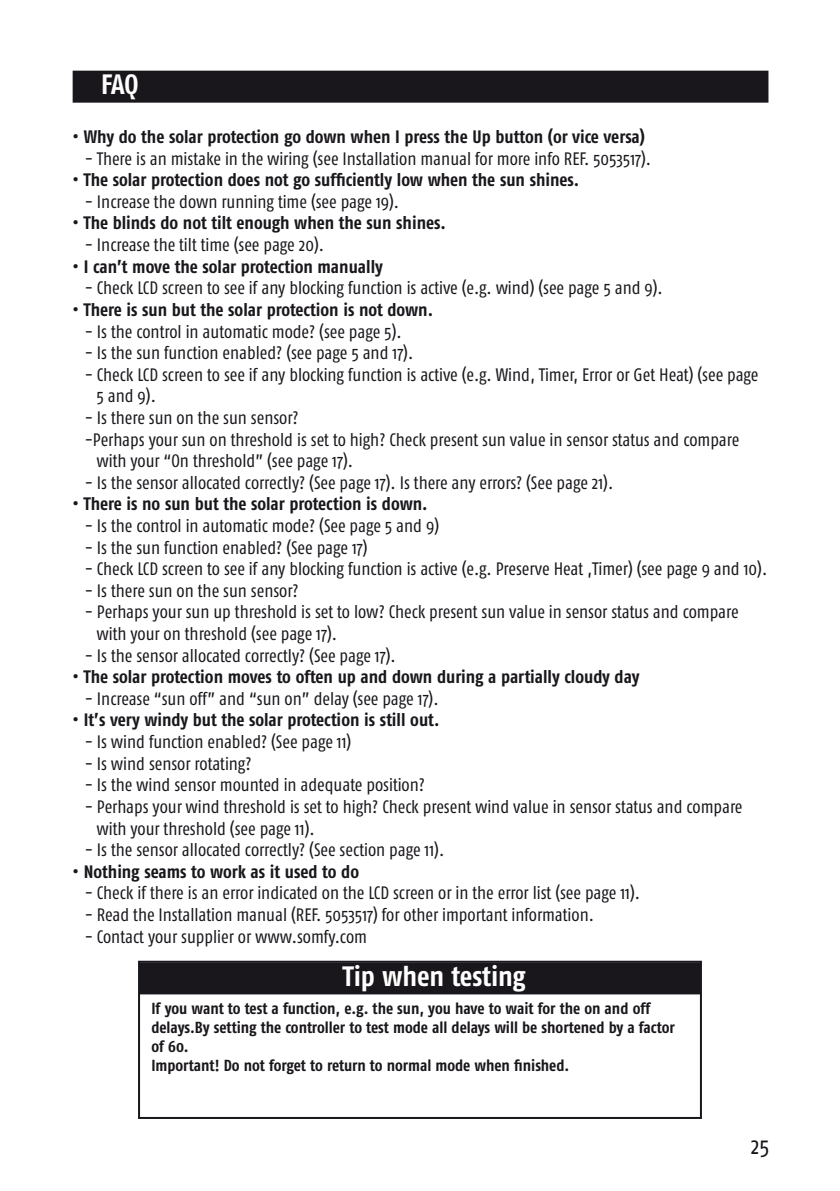
<style>
.page{position:relative;width:840px;height:1191px;background:#fff}
.page>*{position:absolute;margin:0;border:0;box-sizing:border-box;transform-origin:0 0}
.t1{font:700 28px "Fago Co";letter-spacing:-.005em;color:#fff}
.t2{font:24px "Fago Co";color:#1a171c}
.t3{font:18px/21.6px "Fago Co";color:#1a171c}
.t4{font:700 18px "Fago Co";color:#1a171c}
.t5{font:700 16px/19.2px "Fago Co";color:#1a171c}
</style>
<div class="page">
<div style="left:73px;top:71px;width:695px;height:32px;background:#1a171c"></div>
<div style="left:139px;top:962px;width:561px;height:32px;background:#1a171c"></div>
<div style="left:138px;top:960px;width:563px;height:159px;border:2px solid #1a171c"></div>
<h1 class="t1" style="left:101px;top:68px;width:39px">FAQ</h1>
<p class="t4" style="left:73px;top:126px;width:573px">• Why do the solar protection go down when I press the Up button (or vice versa)</p>
<p class="t3" style="left:85px;top:147px;width:567px">- There is an mistake in the wiring (see Installation manual for more info REF. 5053517).</p>
<p class="t4" style="left:73px;top:169px;width:508px">• The solar protection does not go sufficiently low when the sun shines.</p>
<p class="t3" style="left:85px;top:191px;width:316px">- Increase the down running time (see page 19).</p>
<p class="t4" style="left:73px;top:213px;width:374px">• The blinds do not tilt enough when the sun shines.</p>
<p class="t3" style="left:85px;top:234px;width:241px">- Increase the tilt time (see page 20).</p>
<p class="t4" style="left:73px;top:256px;width:311px">• I can’t move the solar protection manually</p>
<p class="t3" style="left:85px;top:277px;width:579px">- Check LCD screen to see if any blocking function is active (e.g. wind) (see page 5 and 9).</p>
<p class="t4" style="left:73px;top:299px;width:362px">• There is sun but the solar protection is not down.</p>
<p class="t3" style="left:85px;top:320px;width:318px">- Is the control in automatic mode? (see page 5).</p>
<p class="t3" style="left:85px;top:342px;width:330px">- Is the sun function enabled? (see page 5 and 17).</p>
<p class="t3" style="left:96px;top:363px;width:663px;text-indent:-12px">- Check LCD screen to see if any blocking function is active (e.g. Wind, Timer, Error or Get Heat) (see page<br>5 and 9).</p>
<p class="t3" style="left:85px;top:407px;width:215px">- Is there sun on the sun sensor?</p>
<p class="t3" style="left:85px;top:428px;width:655px">-Perhaps your sun on threshold is set to high? Check present sun value in sensor status and compare</p>
<p class="t3" style="left:96px;top:450px;width:258px">with your “On threshold” (see page 17).</p>
<p class="t3" style="left:85px;top:471px;width:530px">- Is the sensor allocated correctly? (See page 17). Is there any errors? (See page 21).</p>
<p class="t4" style="left:73px;top:493px;width:356px">• There is no sun but the solar protection is down.</p>
<p class="t3" style="left:85px;top:515px;width:356px">- Is the control in automatic mode? (See page 5 and 9)</p>
<p class="t3" style="left:85px;top:536px;width:284px">- Is the sun function enabled? (See page 17)</p>
<p class="t3" style="left:85px;top:558px;width:683px">- Check LCD screen to see if any blocking function is active (e.g. Preserve Heat ,Timer) (see page 9 and 10).</p>
<p class="t3" style="left:85px;top:579px;width:215px">- Is there sun on the sun sensor?</p>
<p class="t3" style="left:96px;top:601px;width:643px;text-indent:-12px">- Perhaps your sun up threshold is set to low? Check present sun value in sensor status and compare with your on threshold (see page 17).</p>
<p class="t3" style="left:85px;top:644px;width:312px">- Is the sensor allocated correctly? (See page 17).</p>
<p class="t4" style="left:73px;top:666px;width:568px">• The solar protection moves to often up and down during a partially cloudy day</p>
<p class="t3" style="left:85px;top:687px;width:355px">- Increase “sun off” and “sun on” delay (see page 17).</p>
<p class="t4" style="left:73px;top:709px;width:368px">• It’s very windy but the solar protection is still out.</p>
<p class="t3" style="left:85px;top:731px;width:268px">- Is wind function enabled? (See page 11)</p>
<p class="t3" style="left:85px;top:752px;width:168px">- Is wind sensor rotating?</p>
<p class="t3" style="left:85px;top:774px;width:341px">- Is the wind sensor mounted in adequate position?</p>
<p class="t3" style="left:96px;top:795px;width:647px;text-indent:-12px">- Perhaps your wind threshold is set to high? Check present wind value in sensor status and compare with your threshold (see page 11).</p>
<p class="t3" style="left:85px;top:839px;width:361px">- Is the sensor allocated correctly? (See section page 11).</p>
<p class="t4" style="left:73px;top:861px;width:288px">• Nothing seams to work as it used to do</p>
<p class="t3" style="left:85px;top:882px;width:556px">- Check if there is an error indicated on the LCD screen or in the error list (see page 11).</p>
<p class="t3" style="left:85px;top:903px;width:510px">- Read the Installation manual (REF. 5053517) for other important information.</p>
<p class="t3" style="left:85px;top:925px;width:284px">- Contact your supplier or www.somfy.com</p>
<h1 class="t1" style="left:342px;top:959px;width:184px">Tip when testing</h1>
<p class="t5" style="left:151px;top:998px;width:524px">If you want to test a function, e.g. the sun, you have to wait for the on and off delays.By setting the controller to test mode all delays will be shortened by a factor of 60.<br>Important! Do not forget to return to normal mode when finished.</p>
<h2 class="t2" style="left:750px;top:1132px;width:20px">25</h2>
</div>
